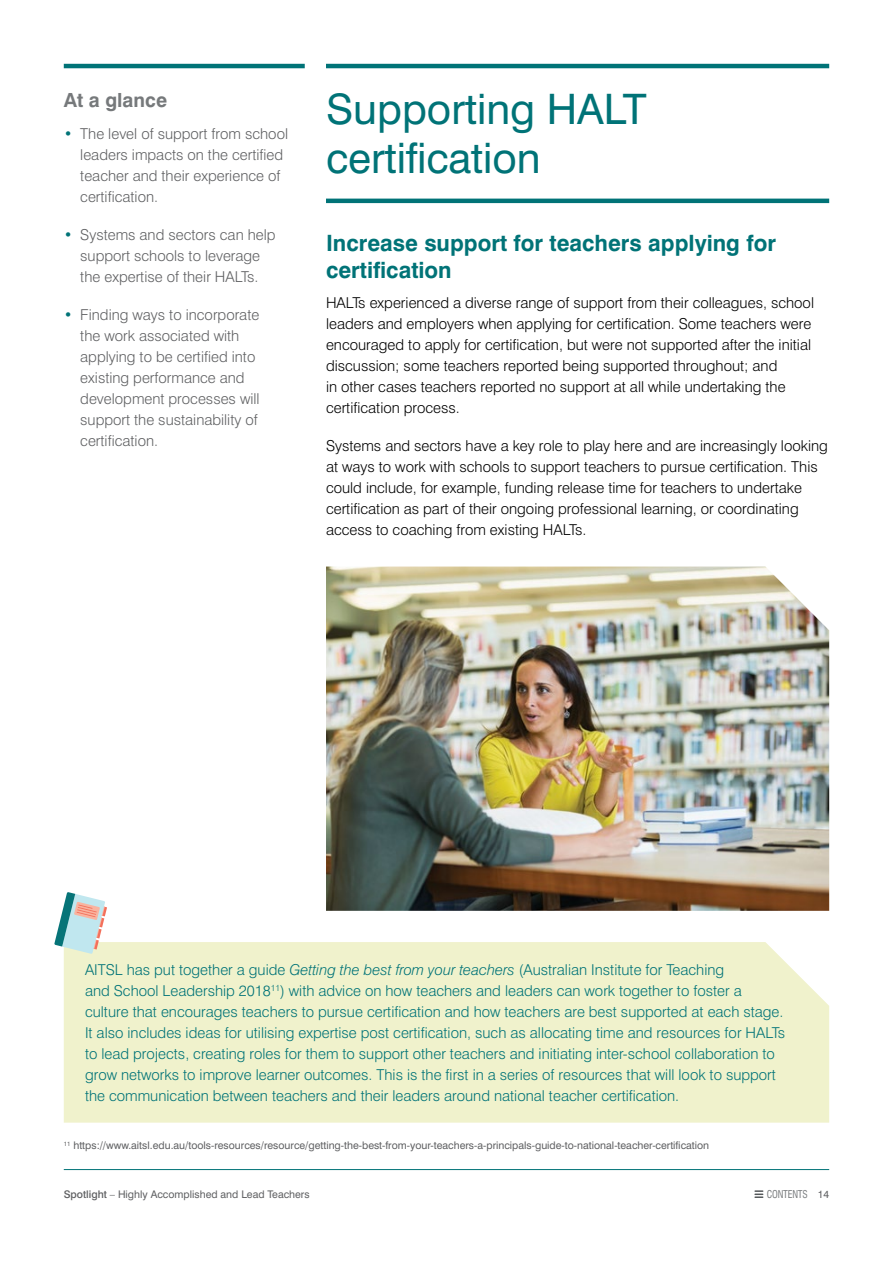
<style>
.page{position:relative;width:893px;height:1263px;background:#fff}
.page>*{position:absolute;margin:0;border:0;box-sizing:border-box;transform-origin:0 0}
.t1{font:42px/49.5px "Swiss 721 BT";color:#007377}
.t2{font:700 22.5px/27px "Swiss 721 BT";color:#007377}
.t3{font:700 19.5px "Swiss 721 BT";color:#76797b}
.t4{font:300 15px/21px "Swiss 721 BT";color:#000}
.t5{font:300 15px/21px "Swiss 721 BT";color:#007377}
.t6{font:300 15px/21px "Swiss 721 BT";color:#5f6062}
.t7{font:10.5px "Swiss 721 BT";color:#5f6062}
.t8{font:condensed 10.5px "Swiss 721 BT";letter-spacing:-.02em;color:#76797b;scale:.94 1}
.s1{color:#007377}
.s2{font-style:italic}
.s3{font-weight:500}
.s4{font-stretch:normal;color:#5f6062}
</style>
<div class="page">
<hr style="left:64px;top:1169px;width:765px;height:1px;background:#007377">
<svg style="left:755px;top:1190px;width:8px;height:8px"></svg>
<hr style="left:326px;top:64px;width:503px;height:4px;background:#007377">
<hr style="left:326px;top:199px;width:503px;height:4px;background:#007377">
<hr style="left:64px;top:64px;width:241px;height:4px;background:#007377">
<div style="left:64px;top:942px;width:765px;height:181px;background:#f0f2cc"></div>
<img style="left:326px;top:566px;width:503px;height:345px">
<svg style="left:54px;top:892px;width:53px;height:62px"></svg>
<h3 class="t3" style="left:64px;top:88px;width:105px">At a glance</h3>
<p class="t6" style="left:80px;top:123px;width:209px;text-indent:-16px"><span class="s1">•</span> The level of support from school leaders impacts on the certified teacher and their experience of certification.</p>
<p class="t6" style="left:64px;top:224px;width:213px;text-align:center"><span class="s1">•</span> Systems and sectors can help support schools to leverage<br>the expertise of their HALTs.</p>
<p class="t6" style="left:80px;top:304px;width:181px;text-indent:-16px"><span class="s1">•</span> Finding ways to incorporate the work associated with applying to be certified into existing performance and development processes will support the sustainability of certification.</p>
<h1 class="t1" style="left:326px;top:84px;width:322px">Supporting HALT certification</h1>
<h2 class="t2" style="left:326px;top:229px;width:452px">Increase support for teachers applying for certification</h2>
<p class="t4" style="left:326px;top:292px;width:490px">HALTs experienced a diverse range of support from their colleagues, school leaders and employers when applying for certification. Some teachers were encouraged to apply for certification, but were not supported after the initial discussion; some teachers reported being supported throughout; and<br>in other cases teachers reported no support at all while undertaking the certification process.</p>
<p class="t4" style="left:326px;top:435px;width:503px">Systems and sectors have a key role to play here and are increasingly looking at ways to work with schools to support teachers to pursue certification. This could include, for example, funding release time for teachers to undertake certification as part of their ongoing professional learning, or coordinating access to coaching from existing HALTs.</p>
<p class="t5" style="left:85px;top:959px;width:702px">AITSL has put together a guide <span class="s2">Getting the best from your teachers</span> (Australian Institute for Teaching<br>and School Leadership 2018<sup>11</sup>) with advice on how teachers and leaders can work together to foster a culture that encourages teachers to pursue certification and how teachers are best supported at each stage.<br>It also includes ideas for utilising expertise post certification, such as allocating time and resources for HALTs to lead projects, creating roles for them to support other teachers and initiating inter-school collaboration to grow networks to improve learner outcomes. This is the first in a series of resources that will look to support the communication between teachers and their leaders around national teacher certification.</p>
<p class="t7" style="left:64px;top:1139px;width:647px"><sup>11</sup> https://www.aitsl.edu.au/tools-resources/resource/getting-the-best-from-your-teachers-a-principals-guide-to-national-teacher-certification</p>
<p class="t7" style="left:64px;top:1188px;width:247px"><span class="s3">Spotlight</span> – Highly Accomplished and Lead Teachers</p>
<p class="t8" style="left:767px;top:1188px;width:68px">CONTENTS <span class="s4">14</span></p>
</div>
